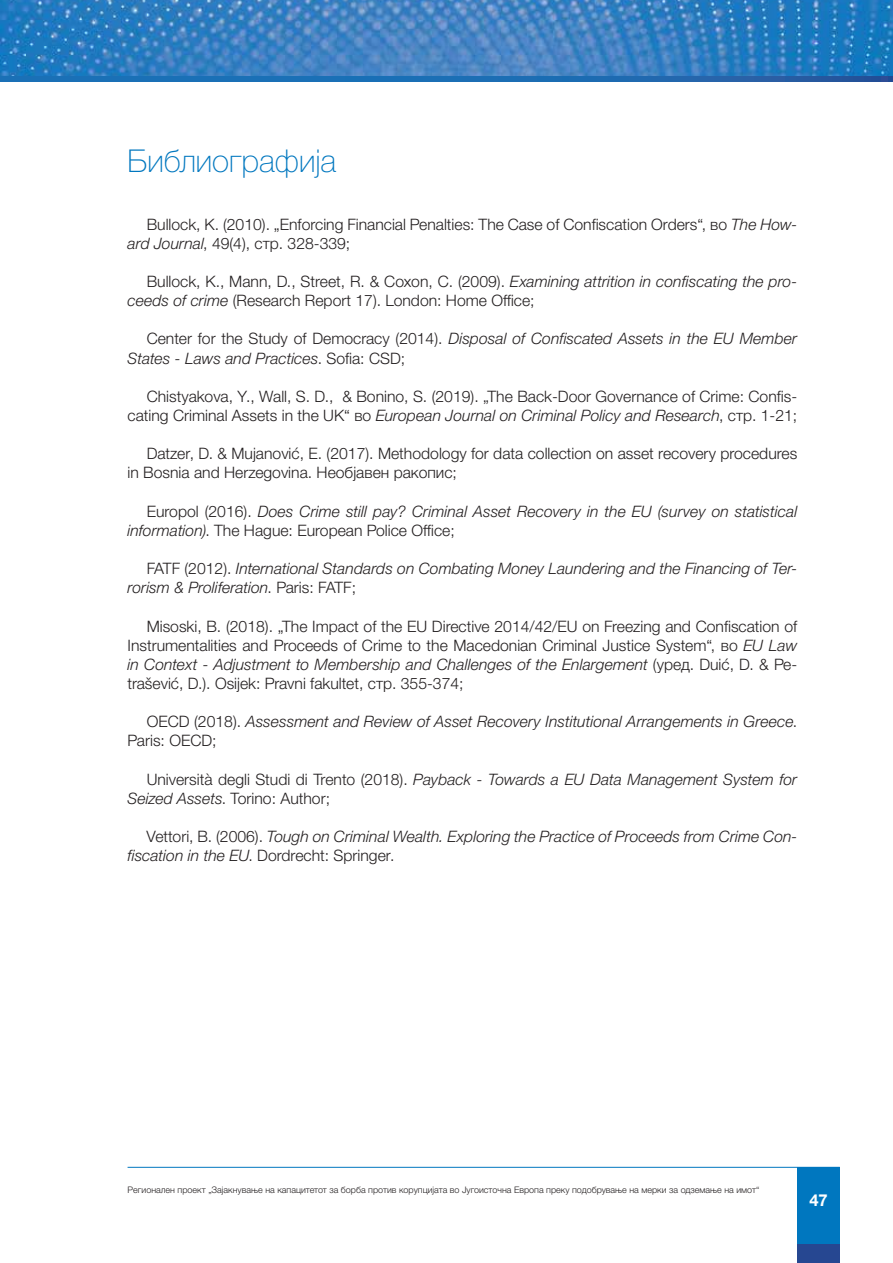
<style>
.page{position:relative;width:893px;height:1263px;background:#fff}
.page>*{position:absolute;margin:0;border:0;box-sizing:border-box;transform-origin:0 0}
.t1{font:100 31.5px "Helvetica Neue LTW1 G";color:#0077bf}
.t2{font:700 16.5px "Helvetica Neue LTW1 G";color:#fff}
.t3{font:300 15.75px/19.2px "Helvetica Neue LTW1 G";color:#231f20}
.t4{font:italic 300 15.75px/19.2px "Helvetica Neue LTW1 G";color:#231f20}
.t5{font:300 9px "Helvetica Neue LTW1 G";color:#231f20}
.s1{font-style:italic}
.s2{font-style:normal}
</style>
<div class="page">
<hr style="left:128px;top:1167px;width:712px;height:1px;background:#0077bf">
<div style="left:797px;top:1167px;width:43px;height:77px;background:#0077bf"></div>
<div style="left:797px;top:1244px;width:43px;height:19px;background:#264791"></div>
<img style="left:0;top:0;width:893px;height:77px">
<svg style="left:0;top:77px;width:893px;height:4px;background:#1d69b0"></svg>
<h1 class="t1" style="left:128px;top:142px;width:210px">Библиографија</h1>
<p class="t3" style="left:128px;top:214px;width:671px;text-indent:19px">Bullock, K. (2010). „Enforcing Financial Penalties: The Case of Confiscation Orders“, во <span class="s1">The How&shy;ard Journal</span>, 49(4), стр. 328-339;</p>
<p class="t3" style="left:128px;top:272px;width:671px;text-indent:19px">Bullock, K., Mann, D., Street, R. &amp; Coxon, C. (2009). <span class="s1">Examining attrition in confiscating the pro&shy;ceeds of crime</span> (Research Report 17). London: Home Office;</p>
<p class="t4" style="left:128px;top:329px;width:671px;text-indent:19px"><span class="s2">Center for the Study of Democracy (2014).</span> Disposal of Confiscated Assets in the EU Member<br>States - Laws and Practices<span class="s2">. Sofia: CSD;</span></p>
<p class="t3" style="left:128px;top:387px;width:671px;text-align:right">Chistyakova, Y., Wall, S. D., &amp; Bonino, S. (2019). „The Back-Door Governance of Crime: Confis&shy;cating Criminal Assets in the UK“ во <span class="s1">European Journal on Criminal Policy and Research</span>, стр. 1-21;</p>
<p class="t3" style="left:128px;top:444px;width:671px;text-indent:19px">Datzer, D. &amp; Mujanović, E. (2017). Methodology for data collection on asset recovery procedures in Bosnia and Herzegovina. Необјавен ракопис;</p>
<p class="t4" style="left:128px;top:501px;width:671px;text-indent:19px"><span class="s2">Europol (2016).</span> Does Crime still pay? Criminal Asset Recovery in the EU (survey on statistical information)<span class="s2">. The Hague: European Police Office;</span></p>
<p class="t4" style="left:128px;top:559px;width:671px;text-indent:19px"><span class="s2">FATF (2012).</span> International Standards on Combating Money Laundering and the Financing of Ter&shy;rorism &amp; Proliferation<span class="s2">. Paris: FATF;</span></p>
<p class="t3" style="left:128px;top:616px;width:671px;text-align:justify;text-indent:19px">Misoski, B. (2018). „The Impact of the EU Directive 2014/42/EU on Freezing and Confiscation of Instrumentalities and Proceeds of Crime to the Macedonian Criminal Justice System“, во <span class="s1">EU Law in Context - Adjustment to Membership and Challenges of the Enlargement</span> (уред. Duić, D. &amp; Pe&shy;trašević, D.). Osijek: Pravni fakultet, стр. 355-374;</p>
<p class="t4" style="left:128px;top:712px;width:671px;text-indent:19px"><span class="s2">OECD (2018).</span> Assessment and Review of Asset Recovery Institutional Arrangements in Greece<span class="s2">.<br>Paris: OECD;</span></p>
<p class="t4" style="left:128px;top:769px;width:671px;text-indent:19px"><span class="s2">Università degli Studi di Trento (2018).</span> Payback - Towards a EU Data Management System for<br>Seized Assets<span class="s2">. Torino: Author;</span></p>
<p class="t4" style="left:128px;top:827px;width:671px;text-indent:19px"><span class="s2">Vettori, B. (2006).</span> Tough on Criminal Wealth. Exploring the Practice of Proceeds from Crime Con&shy;fiscation in the EU<span class="s2">. Dordrecht: Springer.</span></p>
<p class="t5" style="left:128px;top:1184px;width:633px">Регионален проект „Зајакнување на капацитетот за борба против корупцијата во Југоисточна Европа преку подобрување на мерки за одземање на имот“</p>
<p class="t2" style="left:809px;top:1189px;width:20px">47</p>
</div>
